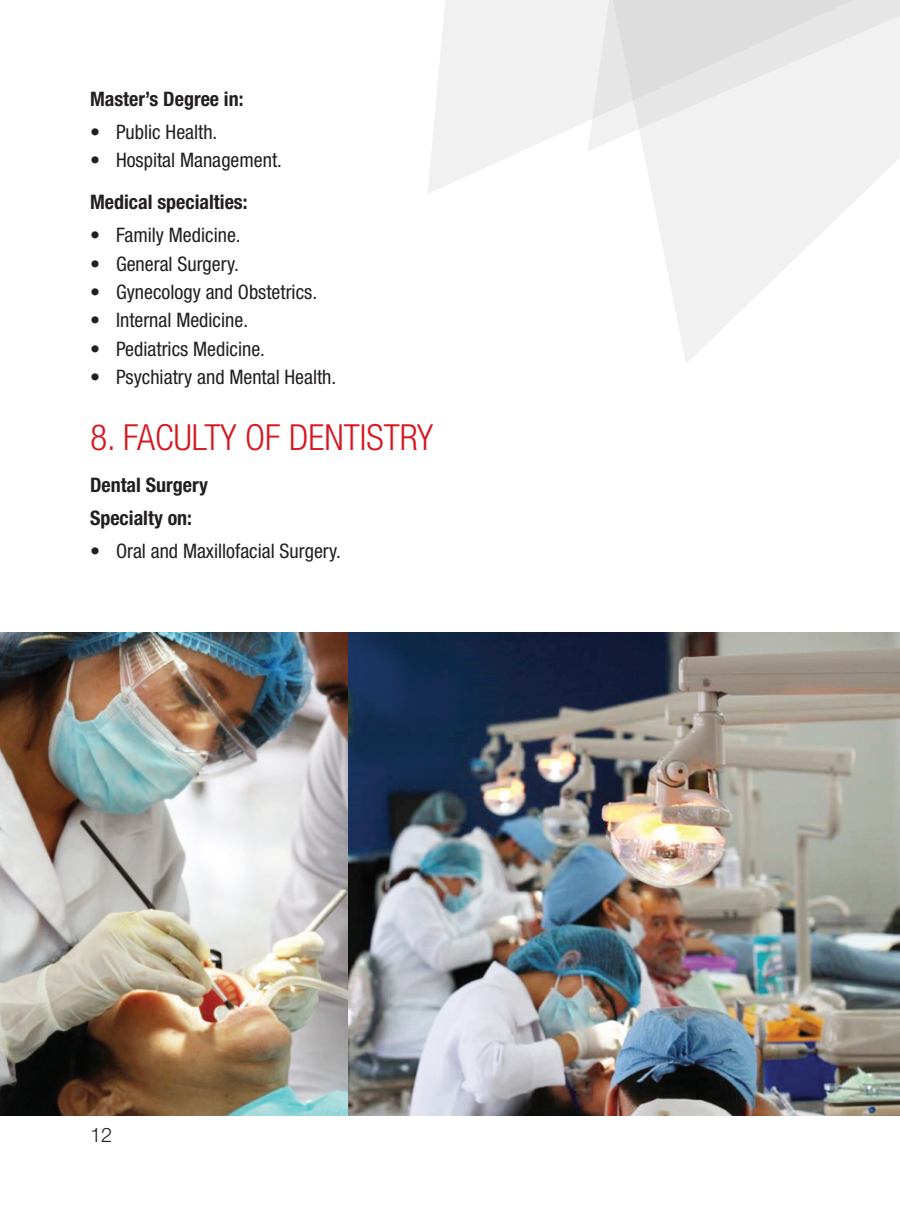
<style>
.page{position:relative;width:900px;height:1224px;background:#fff}
.page>*{position:absolute;margin:0;border:0;box-sizing:border-box;transform-origin:0 0}
.t1{font:300 condensed 36px "Helvetica Neue";color:#d7171f}
.t2{font:condensed 20px "Helvetica Neue";color:#231f20}
.t3{font:700 condensed 20px/33px "Helvetica Neue";color:#231f20}
.t4{font:300 20px "Helvetica Neue";color:#231f20}
</style>
<div class="page">
<img style="left:0;top:632px;width:900px;height:484px">
<svg style="left:652px;top:151px;width:248px;height:212px"></svg>
<svg style="left:859px;top:0;width:41px;height:151px;fill:#f1f1f1"></svg>
<svg style="left:428px;top:0;width:431px;height:194px;fill:#f1f1f1"></svg>
<p class="t3" style="left:90px;top:82px;width:155px">Master’s Degree in:</p>
<p class="t2" style="left:90px;top:120px;width:129px">• Public Health.</p>
<p class="t2" style="left:90px;top:149px;width:194px">• Hospital Management.</p>
<p class="t3" style="left:90px;top:186px;width:159px">Medical specialties:</p>
<p class="t2" style="left:90px;top:224px;width:152px">• Family Medicine.</p>
<p class="t2" style="left:90px;top:252px;width:150px">• General Surgery.</p>
<p class="t2" style="left:90px;top:280px;width:229px">• Gynecology and Obstetrics.</p>
<p class="t2" style="left:90px;top:309px;width:160px">• Internal Medicine.</p>
<p class="t2" style="left:90px;top:337px;width:177px">• Pediatrics Medicine.</p>
<p class="t2" style="left:90px;top:365px;width:248px">• Psychiatry and Mental Health.</p>
<h1 class="t1" style="left:90px;top:417px;width:345px">8. FACULTY OF DENTISTRY</h1>
<p class="t3" style="left:90px;top:468px;width:120px">Dental Surgery<br>Specialty on:</p>
<p class="t2" style="left:90px;top:539px;width:253px">• Oral and Maxillofacial Surgery.</p>
<p class="t4" style="left:90px;top:1123px;width:24px">12</p>
</div>
